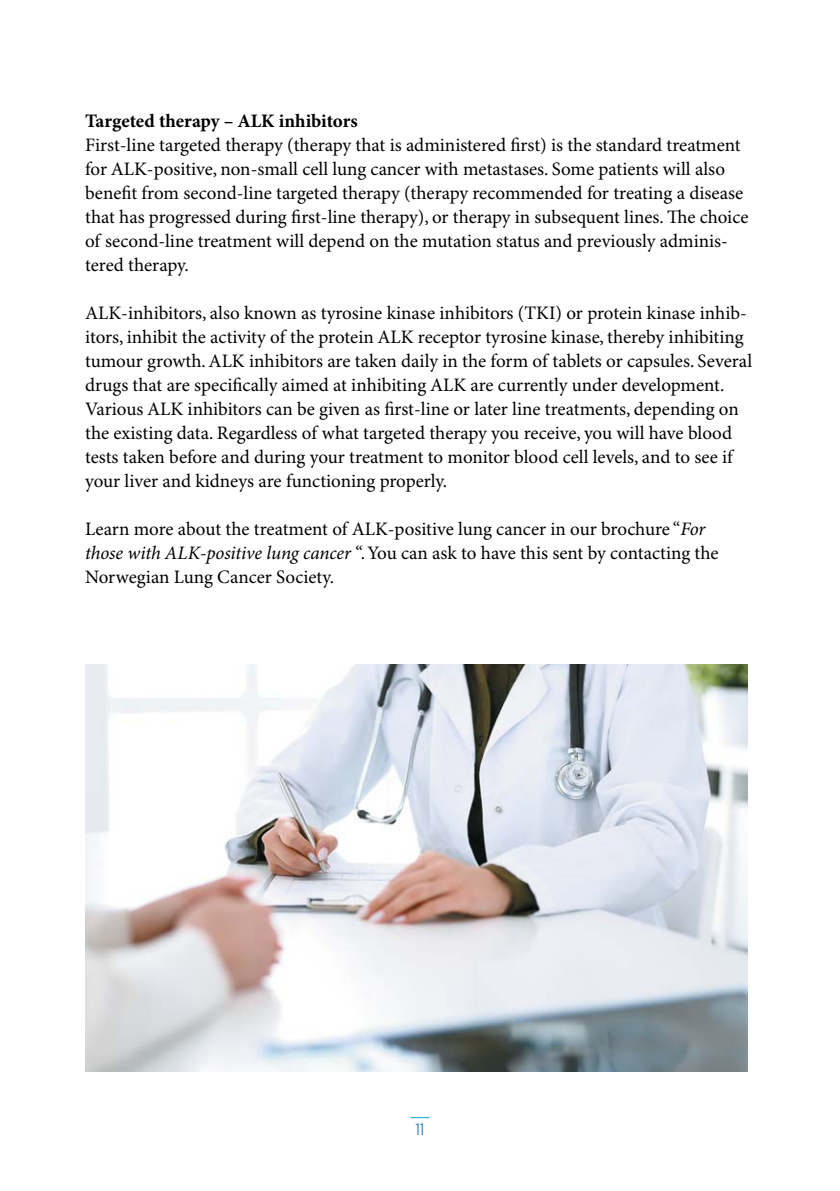
<style>
.page{position:relative;width:840px;height:1191px;background:#fff}
.page>*{position:absolute;margin:0;border:0;box-sizing:border-box;transform-origin:0 0}
.t1{font:19px/24px "Minion Pro";color:#000}
.t2{font:700 19px "Minion Pro";color:#000}
.t3{font:16px "Cabrito Sans Nor Boo";color:#0068a9}
.s1{font-style:italic}
</style>
<div class="page">
<svg style="left:410px;top:1117px;width:19px;height:1px"></svg>
<img style="left:85px;top:665px;width:662px;height:406px">
<p class="t2" style="left:85px;top:110px;width:274px">Targeted therapy – ALK inhibitors</p>
<p class="t1" style="left:85px;top:134px;width:664px">First-line targeted therapy (therapy that is administered first) is the standard treatment for ALK-positive, non-small cell lung cancer with metastases. Some patients will also benefit from second-line targeted therapy (therapy recommended for treating a disease that has progressed during first-line therapy), or therapy in subsequent lines. The choice of second-line treatment will depend on the mutation status and previously adminis&shy;tered therapy.</p>
<p class="t1" style="left:85px;top:302px;width:668px">ALK-inhibitors, also known as tyrosine kinase inhibitors (TKI) or protein kinase inhib&shy;itors, inhibit the activity of the protein ALK receptor tyrosine kinase, thereby inhibiting tumour growth. ALK inhibitors are taken daily in the form of tablets or capsules. Several drugs that are specifically aimed at inhibiting ALK are currently under development.<br>Various ALK inhibitors can be given as first-line or later line treatments, depending on the existing data. Regardless of what targeted therapy you receive, you will have blood tests taken before and during your treatment to monitor blood cell levels, and to see if your liver and kidneys are functioning properly.</p>
<p class="t1" style="left:85px;top:518px;width:634px">Learn more about the treatment of ALK-positive lung cancer in our brochure “<span class="s1">For those with ALK-positive lung cancer</span> “. You can ask to have this sent by contacting the<br>Norwegian Lung Cancer Society.</p>
<p class="t3" style="left:416px;top:1119px;width:9px">11</p>
</div>
